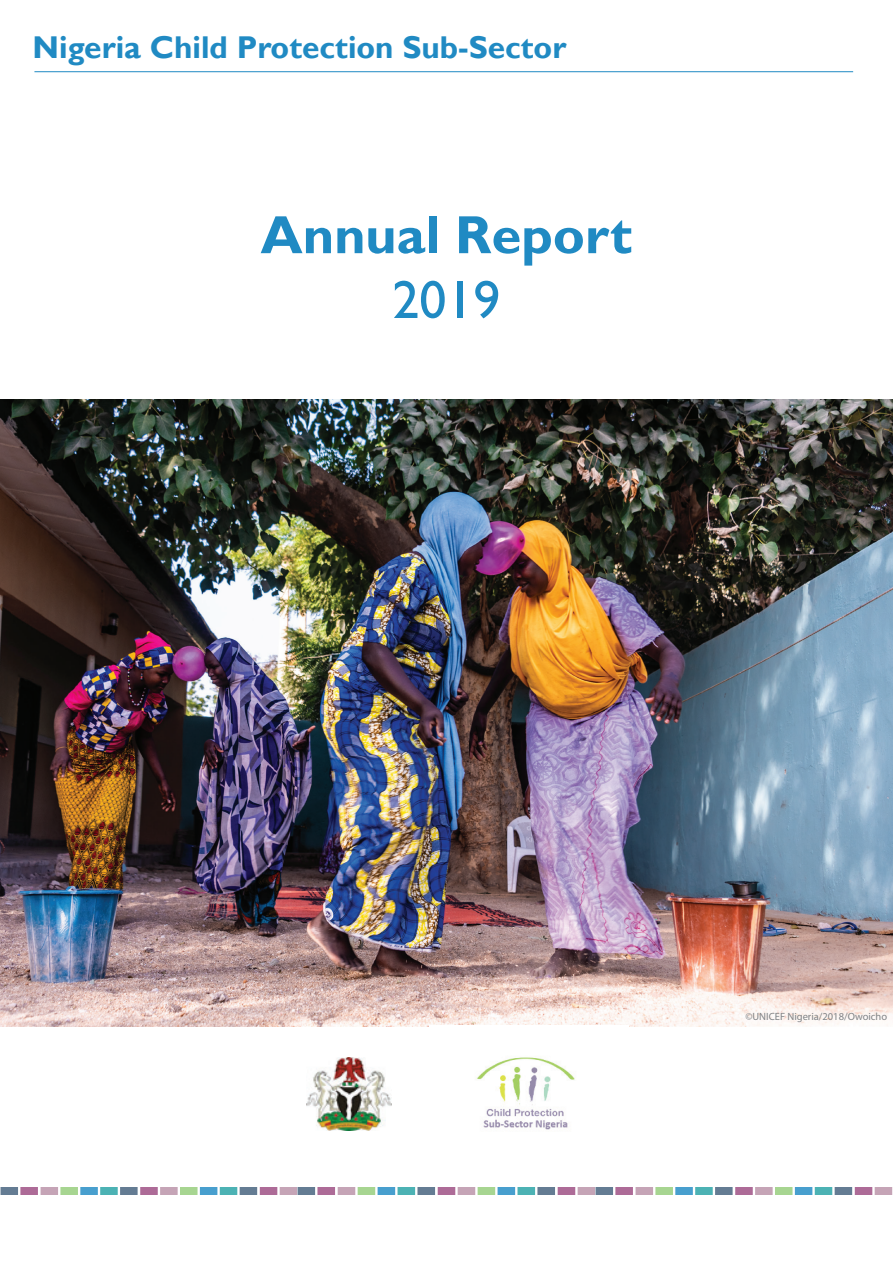
<style>
.page{position:relative;width:893px;height:1263px;background:#fff}
.page>*{position:absolute;margin:0;border:0;box-sizing:border-box;transform-origin:0 0}
.t1{font:700 54px "Gill Sans";color:#208ac3}
.t2{font:54px "Gill Sans";color:#208ac3}
.t3{font:700 31.5px "Gill Sans";color:#208ac3}
.t4{font:10.5px "Myriad Pro";color:#808285}
</style>
<div class="page">
<img style="left:0;top:399px;width:893px;height:627px">
<img style="left:476px;top:1057px;width:99px;height:73px">
<img style="left:0;top:1188px;width:893px;height:6px">
<hr style="left:34px;top:71px;width:819px;height:1px;background:#208ac3">
<img style="left:306px;top:1057px;width:86px;height:73px">
<p class="t3" style="left:33px;top:29px;width:535px">Nigeria Child Protection Sub-Sector</p>
<h1 class="t1" style="left:261px;top:202px;width:373px">Annual Report</h1>
<h1 class="t2" style="left:392px;top:268px;width:109px">2019</h1>
<p class="t4" style="left:745px;top:1010px;width:143px">©UNICEF Nigeria/2018/Owoicho</p>
</div>
